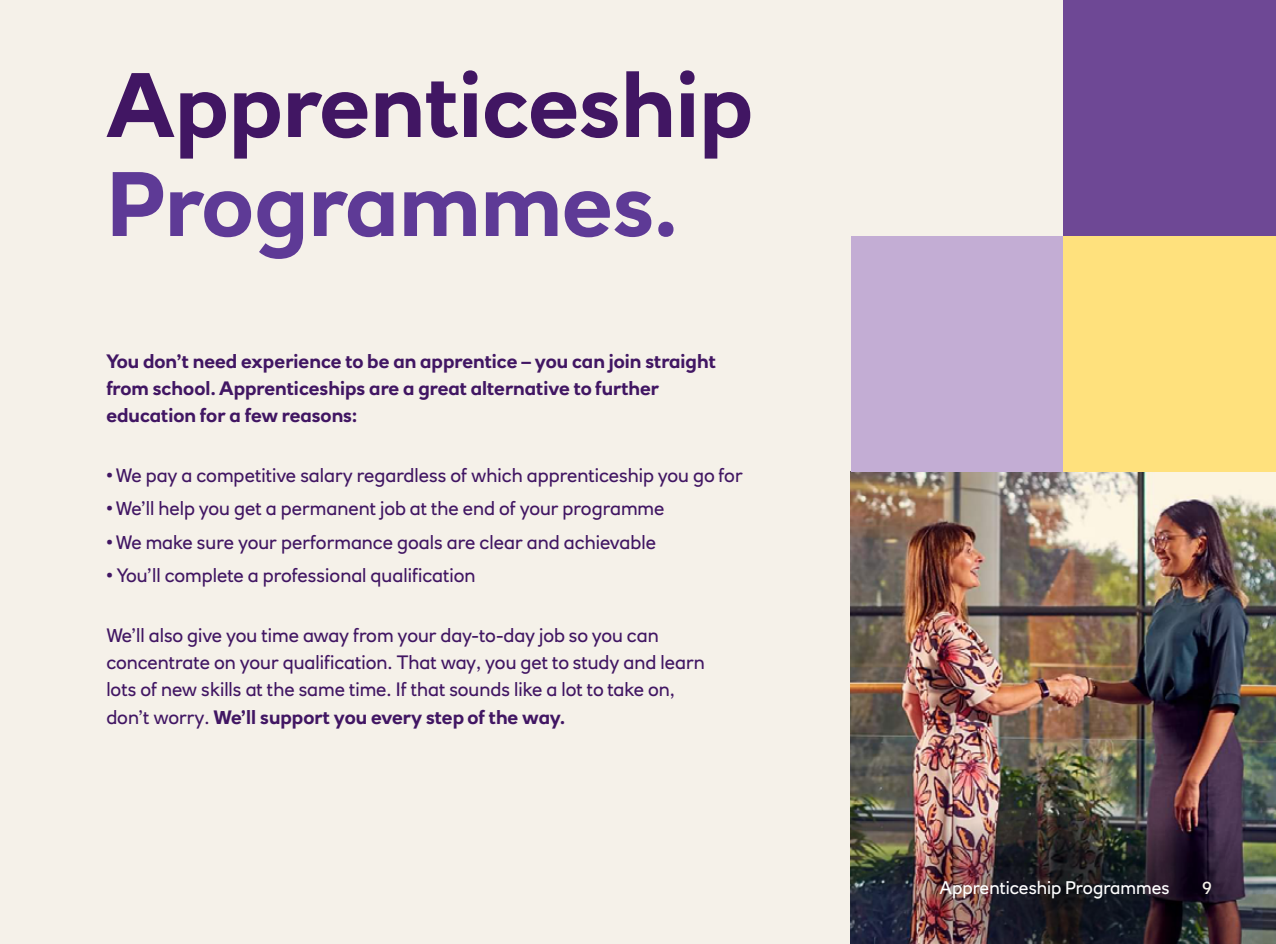
<style>
.page{position:relative;width:1276px;height:944px;background:#f5f1e9}
.page>*{position:absolute;margin:0;border:0;box-sizing:border-box;transform-origin:0 0}
.t1{font:700 90px "RN House Sans";color:#411663}
.t2{font:700 90px "RN House Sans";color:#5e3a96}
.t3{font:19.12px/27px "RN House Sans";color:#411663}
.t4{font:700 19.12px/27px "RN House Sans";color:#411663}
.t5{font:18px "RN House Sans";color:#fff}
.t6{font:18px "RN House Sans";color:#f5f1e9}
.s1{font-weight:700}
</style>
<div class="page">
<img style="left:850px;top:472px;width:426px;height:342px">
<img style="left:850px;top:814px;width:426px;height:130px">
<div style="left:850px;top:236px;width:213px;height:236px;background:#c3add4"></div>
<div style="left:1063px;top:191px;width:213px;height:281px;background:#ffe17d"></div>
<div style="left:1063px;top:0;width:213px;height:236px;background:#6e4895"></div>
<h1 class="t1" style="left:106px;top:50px;width:648px">Apprenticeship</h1>
<h1 class="t2" style="left:106px;top:149px;width:574px">Programmes.</h1>
<p class="t4" style="left:106px;top:347px;width:611px">You don’t need experience to be an apprentice – you can join straight from school. Apprenticeships are a great alternative to further education for a few reasons:</p>
<p class="t3" style="left:106px;top:462px;width:638px">• We pay a competitive salary regardless of which apprenticeship you go for</p>
<p class="t3" style="left:106px;top:495px;width:560px">• We’ll help you get a permanent job at the end of your programme</p>
<p class="t3" style="left:106px;top:528px;width:551px">• We make sure your performance goals are clear and achievable</p>
<p class="t3" style="left:106px;top:562px;width:371px">• You’ll complete a professional qualification</p>
<p class="t3" style="left:106px;top:622px;width:600px">We’ll also give you time away from your day-to-day job so you can concentrate on your qualification. That way, you get to study and learn lots of new skills at the same time. If that sounds like a lot to take on, don’t worry. <span class="s1">We’ll support you every step of the way.</span></p>
<p class="t5" style="left:939px;top:876px;width:231px">Apprenticeship Programmes</p>
<p class="t6" style="left:1202px;top:876px;width:11px">9</p>
</div>
